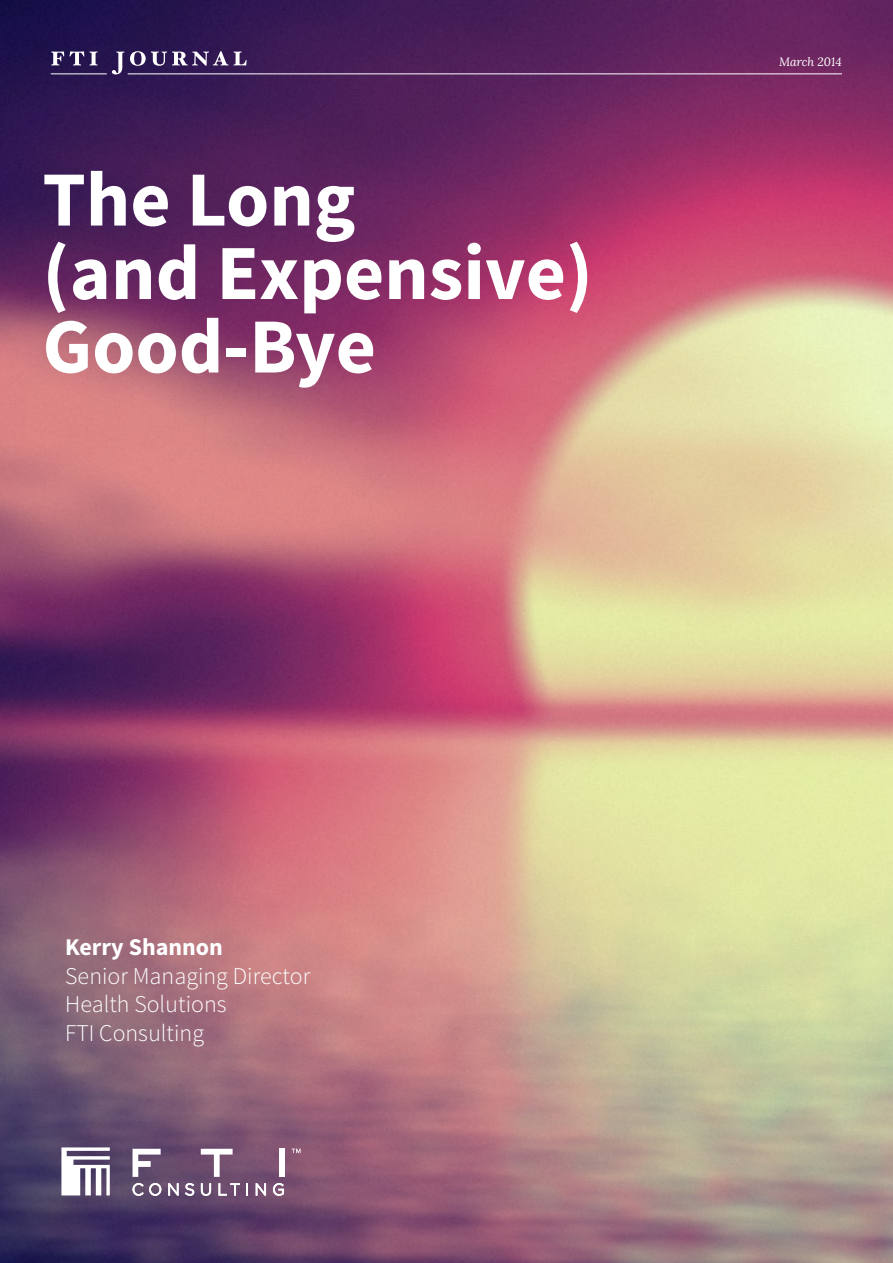
<style>
.page{position:relative;width:893px;height:1263px;background:#fff}
.page>*{position:absolute;margin:0;border:0;box-sizing:border-box;transform-origin:0 0}
.t1{font:700 78px/73.5px "Source Sans Pro";color:#fff}
.t2{font:300 24px/28.5px "Source Sans Pro";color:#fff}
.t3{font:700 24px "Source Sans Pro";color:#fff}
.t4{font:italic 12px "Lora";color:#fff}
</style>
<div class="page">
<img style="left:0;top:0;width:893px;height:1263px">
<hr style="left:128px;top:73px;width:714px;height:1px;background:#fff">
<svg style="left:51px;top:51px;width:196px;height:23px;background:#594976"></svg>
<svg style="left:61px;top:1147px;width:49px;height:48px"></svg>
<svg style="left:132px;top:1183px;width:29px;height:13px"></svg>
<svg style="left:168px;top:1183px;width:11px;height:13px"></svg>
<svg style="left:185px;top:1183px;width:9px;height:13px"></svg>
<svg style="left:201px;top:1183px;width:10px;height:13px"></svg>
<svg style="left:218px;top:1183px;width:22px;height:13px"></svg>
<svg style="left:246px;top:1183px;width:2px;height:13px"></svg>
<svg style="left:256px;top:1183px;width:10px;height:13px"></svg>
<svg style="left:273px;top:1183px;width:11px;height:13px"></svg>
<svg style="left:292px;top:1149px;width:9px;height:4px"></svg>
<svg style="left:201px;top:1149px;width:32px;height:28px"></svg>
<div style="left:279px;top:1149px;width:6px;height:28px;background:#fff"></div>
<svg style="left:133px;top:1149px;width:28px;height:28px"></svg>
<h1 class="t1" style="left:43px;top:166px;width:552px">The Long<br>(and Expensive)<br>Good-Bye</h1>
<p class="t4" style="left:779px;top:55px;width:64px">March 2014</p>
<p class="t3" style="left:65px;top:932px;width:159px">Kerry Shannon</p>
<p class="t2" style="left:65px;top:961px;width:246px">Senior Managing Director<br>Health Solutions<br>FTI Consulting</p>
</div>
